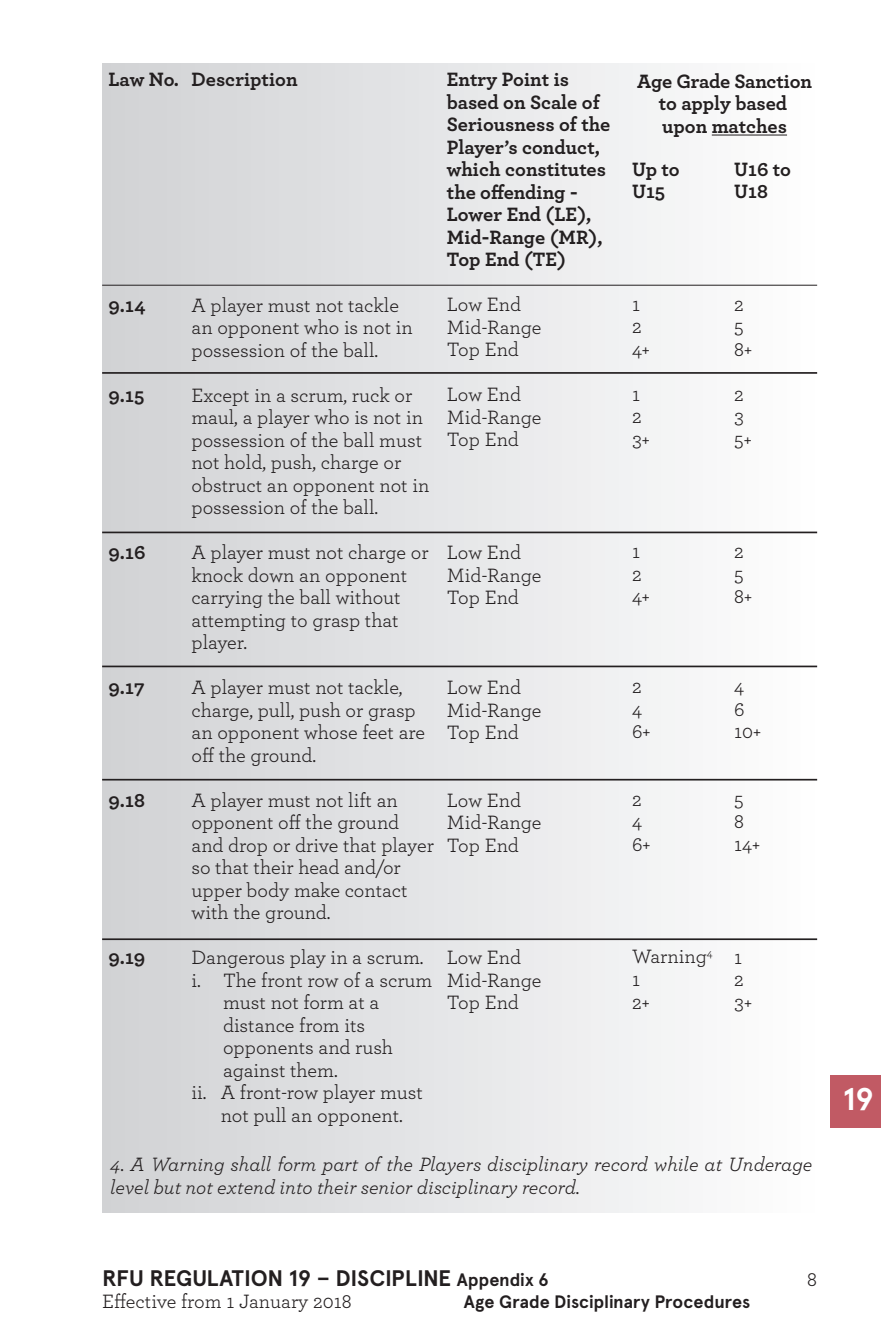
<style>
.page{position:relative;width:881px;height:1340px;background:#fff}
.page>*{position:absolute;margin:0;border:0;box-sizing:border-box;transform-origin:0 0}
.t1{font:700 31.5px "Apercu";color:#fff}
.t2{font:700 22.5px "Apercu";letter-spacing:-.015em;color:#231f20}
.t3{font:20.25px/22.5px "Archer";color:#231f20}
.t4{font:700 20.25px/22.5px "Archer";color:#231f20}
.t5{font:italic 20.25px/22.5px "Archer";color:#231f20}
.t6{font:700 18px "Apercu";color:#231f20}
.s1{font-size:18px}
</style>
<div class="page">
<div style="left:829px;top:1075px;width:51px;height:52px;background:#c15a64"></div>
<div style="left:102px;top:64px;width:714px;height:1148px;background:linear-gradient(to right,#d0d1d4,#fdfdfd)"></div>
<hr style="left:102px;top:285px;width:714px;height:1px;background:#231f20">
<hr style="left:102px;top:372px;width:714px;height:2px;background:#231f20">
<hr style="left:102px;top:531px;width:714px;height:2px;background:#231f20">
<hr style="left:102px;top:665px;width:714px;height:2px;background:#231f20">
<hr style="left:102px;top:778px;width:714px;height:2px;background:#231f20">
<hr style="left:102px;top:938px;width:714px;height:2px;background:#231f20">
<hr style="left:711px;top:134px;width:75px;height:1px;background:#231f20">
<p class="t4" style="left:108px;top:67px;width:72px">Law No.</p>
<p class="t4" style="left:108px;top:292px;width:38px">9.14</p>
<p class="t4" style="left:108px;top:382px;width:37px">9.15</p>
<p class="t4" style="left:108px;top:540px;width:38px">9.16</p>
<p class="t4" style="left:108px;top:675px;width:38px">9.17</p>
<p class="t4" style="left:108px;top:787px;width:38px">9.18</p>
<p class="t4" style="left:108px;top:945px;width:38px">9.19</p>
<p class="t4" style="left:191px;top:67px;width:107px">Description</p>
<p class="t3" style="left:191px;top:292px;width:223px">A player must not tackle an opponent who is not in possession of the ball.</p>
<p class="t3" style="left:191px;top:382px;width:239px">Except in a scrum, ruck or maul, a player who is not in possession of the ball must not hold, push, charge or obstruct an opponent not in possession of the ball.</p>
<p class="t3" style="left:191px;top:540px;width:238px">A player must not charge or knock down an opponent carrying the ball without attempting to grasp that player.</p>
<p class="t3" style="left:191px;top:675px;width:235px">A player must not tackle, charge, pull, push or grasp an opponent whose feet are off the ground.</p>
<p class="t3" style="left:191px;top:787px;width:244px">A player must not lift an opponent off the ground and drop or drive that player so that their head and/or upper body make contact with the ground.</p>
<p class="t3" style="left:191px;top:945px;width:233px">Dangerous play in a scrum.</p>
<p class="t3" style="left:191px;top:967px;width:242px">i. The front row of a scrum</p>
<p class="t3" style="left:223px;top:990px;width:158px">must not form at a</p>
<p class="t3" style="left:223px;top:1012px;width:144px">distance from its</p>
<p class="t3" style="left:223px;top:1035px;width:171px">opponents and rush</p>
<p class="t3" style="left:223px;top:1057px;width:116px">against them.</p>
<p class="t3" style="left:191px;top:1080px;width:233px">ii. A front-row player must</p>
<p class="t3" style="left:221px;top:1102px;width:184px">not pull an opponent.</p>
<p class="t4" style="left:446px;top:67px;width:165px">Entry Point is based on Scale of<br>Seriousness of the<br>Player’s conduct, which constitutes the offending -<br>Lower End (LE),<br>Mid-Range (MR),<br>Top End (TE)</p>
<p class="t3" style="left:446px;top:292px;width:96px">Low End<br>Mid-Range<br>Top End</p>
<p class="t3" style="left:446px;top:382px;width:96px">Low End<br>Mid-Range<br>Top End</p>
<p class="t3" style="left:446px;top:540px;width:96px">Low End<br>Mid-Range<br>Top End</p>
<p class="t3" style="left:446px;top:675px;width:96px">Low End<br>Mid-Range<br>Top End</p>
<p class="t3" style="left:446px;top:787px;width:96px">Low End<br>Mid-Range<br>Top End</p>
<p class="t3" style="left:446px;top:945px;width:96px">Low End<br>Mid-Range<br>Top End</p>
<p class="t4" style="left:637px;top:69px;width:176px;text-align:center">Age Grade Sanction to apply based upon matches</p>
<p class="t4" style="left:631px;top:156px;width:49px">Up to<br>U15</p>
<p class="t4" style="left:733px;top:156px;width:58px">U16 to<br>U18</p>
<p class="t3" style="left:631px;top:292px;width:19px">1<br>2<br>4+</p>
<p class="t3" style="left:631px;top:382px;width:19px">1<br>2<br>3+</p>
<p class="t3" style="left:733px;top:292px;width:19px">2<br>5<br>8+</p>
<p class="t3" style="left:733px;top:382px;width:19px">2<br>3<br>5+</p>
<p class="t3" style="left:631px;top:539px;width:19px">1<br>2<br>4+</p>
<p class="t3" style="left:631px;top:674px;width:20px">2<br>4<br>6+</p>
<p class="t3" style="left:631px;top:787px;width:20px">2<br>4<br>6+</p>
<p class="t3" style="left:733px;top:539px;width:19px">2<br>5<br>8+</p>
<p class="t3" style="left:733px;top:674px;width:28px">4<br>6<br>10+</p>
<p class="t3" style="left:733px;top:787px;width:27px">5<br>8<br>14+</p>
<p class="t3" style="left:631px;top:944px;width:82px">Warning<sup>4<br></sup>1<br>2+</p>
<p class="t3" style="left:733px;top:944px;width:19px">1<br>2<br>3+</p>
<p class="t5" style="left:110px;top:1151px;width:703px">4. A Warning shall form part of the Players disciplinary record while at Underage level but not extend into their senior disciplinary record.</p>
<h1 class="t1" style="left:842px;top:1079px;width:33px">19</h1>
<p class="t2" style="left:102px;top:1264px;width:448px">RFU REGULATION 19 – DISCIPLINE <span class="s1">Appendix 6</span></p>
<p class="t3" style="left:102px;top:1289px;width:251px">Effective from 1 January 2018</p>
<p class="t6" style="left:463px;top:1290px;width:288px">Age Grade Disciplinary Procedures</p>
<p class="t3" style="left:807px;top:1266px;width:11px">8</p>
</div>
